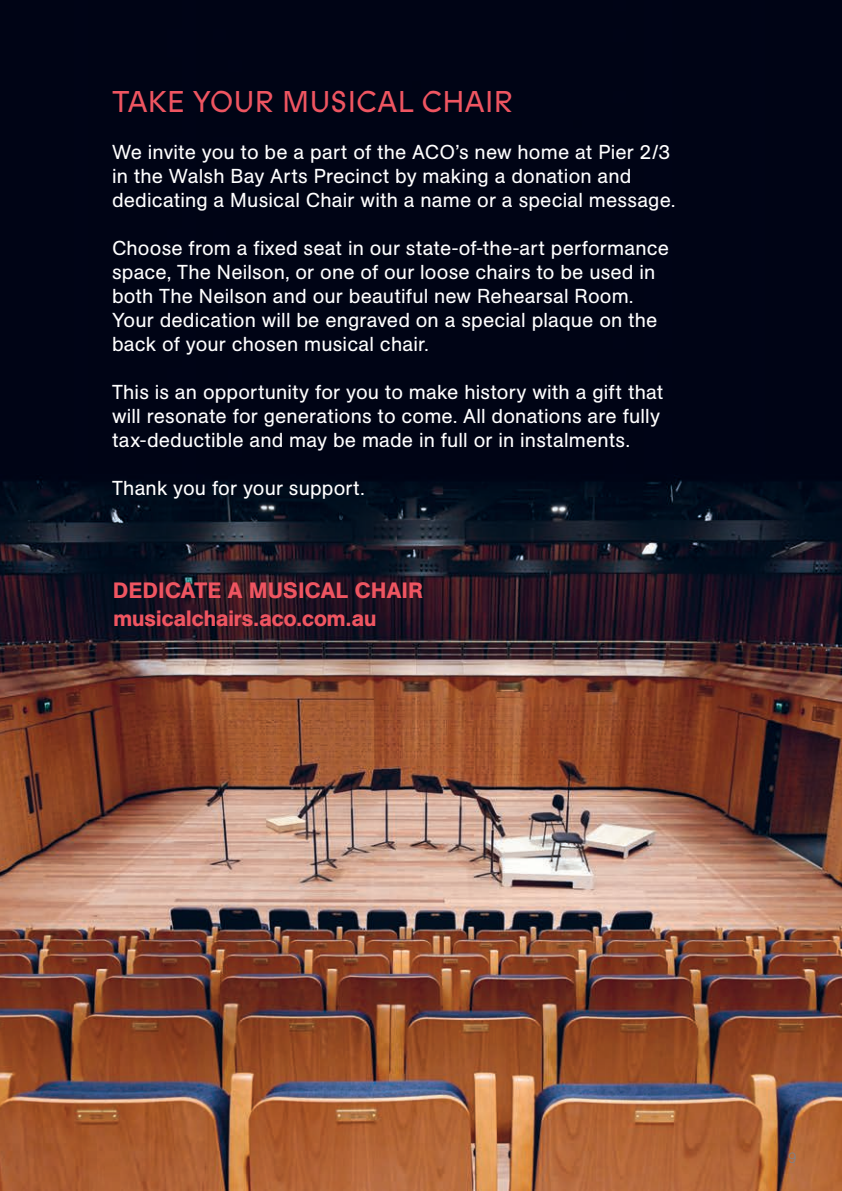
<style>
.page{position:relative;width:842px;height:1191px;background:#fff}
.page>*{position:absolute;margin:0;border:0;box-sizing:border-box;transform-origin:0 0}
.t1{font:30px "Prophet";letter-spacing:-.005em;color:#ef5561}
.t2{font:500 22px/28px "AG Book Std";letter-spacing:.005em;color:#ef5561}
.t3{font:20px/24px "AG Book Std";letter-spacing:.01em;color:#fff}
.t4{font:300 15px "AG Book Std";color:#808285}
</style>
<div class="page">
<img style="left:0;top:0;width:842px;height:1191px">
<h1 class="t1" style="left:112px;top:82px;width:403px">TAKE YOUR MUSICAL CHAIR</h1>
<p class="t3" style="left:112px;top:140px;width:565px">We invite you to be a part of the ACO’s new home at Pier 2/3 in the Walsh Bay Arts Precinct by making a donation and dedicating a Musical Chair with a name or a special message.</p>
<p class="t3" style="left:112px;top:236px;width:559px">Choose from a fixed seat in our state-of-the-art performance space, The Neilson, or one of our loose chairs to be used in both The Neilson and our beautiful new Rehearsal Room.<br>Your dedication will be engraved on a special plaque on the back of your chosen musical chair.</p>
<p class="t3" style="left:112px;top:380px;width:553px">This is an opportunity for you to make history with a gift that will resonate for generations to come. All donations are fully tax-deductible and may be made in full or in instalments.</p>
<p class="t3" style="left:112px;top:476px;width:254px">Thank you for your support.</p>
<p class="t2" style="left:113px;top:576px;width:311px">DEDICATE A MUSICAL CHAIR musicalchairs.aco.com.au</p>
<p class="t4" style="left:788px;top:1148px;width:10px">9</p>
</div>
